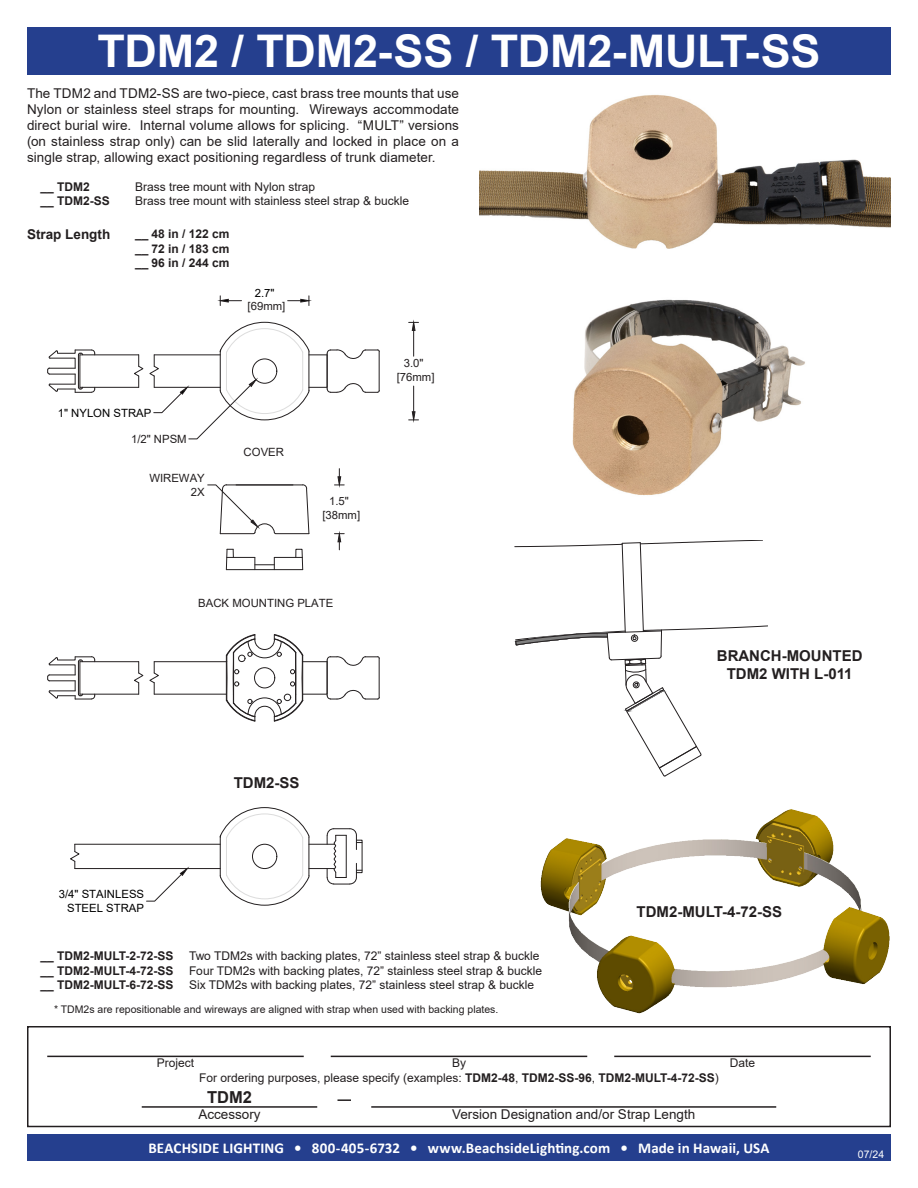
<style>
.page{position:relative;width:918px;height:1188px;background:#fff}
.page>*{position:absolute;margin:0;border:0;box-sizing:border-box;transform-origin:0 0}
.t1{font:700 45px "Arial";letter-spacing:-.005em;color:#fff}
.t2{font:700 16.5px "Arial";color:#231f20}
.t3{font:700 15px "Calibri";letter-spacing:.005em;color:#fff}
.t4{font:700 15px/18px "Arial";color:#231f20;text-align:center}
.t5{font:13.5px/16.2px "Arial";color:#231f20;text-align:justify}
.t6{font:700 13.5px "Arial";color:#231f20}
.t7{font:12px "Arial";color:#231f20}
.t8{font:700 12px "Arial";color:#231f20}
.t9{font:11.4px/13.5px "Arial";color:#231f20;text-align:center}
.t10{font:11.4px/13.6px "Arial";color:#000;text-align:right}
.t11{font:10.5px "Arial";color:#231f20}
.t12{font:10.5px "Arial";color:#fff}
.s1{color:#000}
.s2{font-weight:700}
</style>
<div class="page">
<div style="left:27px;top:1134px;width:864px;height:27px;background:#253f8e"></div>
<div style="left:27px;top:27px;width:864px;height:47px;background:#253f8e"></div>
<div style="left:27px;top:1026px;width:864px;height:101px;border:2px solid #231f20"></div>
<hr style="left:47px;top:1056px;width:257px;height:1px;background:#231f20">
<hr style="left:331px;top:1056px;width:256px;height:1px;background:#231f20">
<hr style="left:614px;top:1056px;width:257px;height:1px;background:#231f20">
<hr style="left:142px;top:1106px;width:175px;height:2px;background:#231f20">
<svg style="left:338px;top:1099px;width:13px;height:2px"></svg>
<hr style="left:371px;top:1106px;width:405px;height:2px;background:#231f20">
<img style="left:479px;top:95px;width:412px;height:154px">
<svg style="left:220px;top:296px;width:22px;height:10px"></svg>
<svg style="left:288px;top:296px;width:22px;height:10px"></svg>
<svg style="left:409px;top:322px;width:10px;height:34px"></svg>
<svg style="left:409px;top:386px;width:10px;height:35px"></svg>
<hr style="left:276px;top:533px;width:33px;height:1px;background:#231f20">
<hr style="left:226px;top:485px;width:77px;height:1px;background:#231f20">
<svg style="left:302px;top:484px;width:8px;height:50px"></svg>
<svg style="left:207px;top:484px;width:69px;height:50px"></svg>
<svg style="left:334px;top:469px;width:10px;height:17px"></svg>
<svg style="left:334px;top:533px;width:10px;height:17px"></svg>
<svg style="left:226px;top:549px;width:77px;height:21px"></svg>
<hr style="left:75px;top:844px;width:145px;height:1px;background:#231f20">
<hr style="left:75px;top:868px;width:145px;height:1px;background:#231f20">
<svg style="left:70px;top:844px;width:10px;height:25px"></svg>
<hr style="left:154px;top:661px;width:72px;height:1px;background:#231f20">
<hr style="left:154px;top:694px;width:72px;height:1px;background:#231f20">
<svg style="left:146px;top:868px;width:42px;height:34px"></svg>
<svg style="left:220px;top:807px;width:142px;height:99px"></svg>
<hr style="left:80px;top:661px;width:59px;height:1px;background:#231f20">
<hr style="left:80px;top:694px;width:59px;height:1px;background:#231f20">
<svg style="left:133px;top:662px;width:27px;height:32px"></svg>
<svg style="left:47px;top:656px;width:48px;height:44px"></svg>
<hr style="left:80px;top:662px;width:1px;height:32px;background:#231f20">
<hr style="left:80px;top:355px;width:59px;height:1px;background:#231f20">
<hr style="left:80px;top:387px;width:59px;height:1px;background:#231f20">
<svg style="left:133px;top:322px;width:247px;height:117px"></svg>
<svg style="left:47px;top:349px;width:48px;height:44px"></svg>
<hr style="left:80px;top:355px;width:1px;height:32px;background:#231f20">
<svg style="left:226px;top:634px;width:154px;height:88px"></svg>
<img style="left:572px;top:299px;width:233px;height:196px">
<svg style="left:515px;top:540px;width:253px;height:236px"></svg>
<img style="left:540px;top:809px;width:350px;height:205px">
<p class="t1" style="left:98px;top:19px;width:725px">TDM2 / TDM2-SS / TDM2-MULT-SS</p>
<p class="t5" style="left:27px;top:85px;width:434px">The TDM2 and TDM2-SS are two-piece, cast brass tree mounts that use Nylon or stainless steel straps for mounting. Wireways accommodate direct burial wire. Internal volume allows for splicing. “MULT” versions (on stainless strap only) can be slid laterally and locked in place on a single strap, allowing exact positioning regardless of trunk diameter.</p>
<p class="t8" style="left:40px;top:178px;width:51px">__ TDM2</p>
<p class="t8" style="left:40px;top:193px;width:71px">__ TDM2-SS</p>
<p class="t7" style="left:135px;top:179px;width:182px">Brass tree mount with Nylon strap</p>
<p class="t7" style="left:135px;top:193px;width:276px">Brass tree mount with stainless steel strap &amp; buckle</p>
<p class="t6" style="left:27px;top:225px;width:85px">Strap Length</p>
<p class="t8" style="left:135px;top:226px;width:96px">__ 48 in / 122 cm</p>
<p class="t8" style="left:135px;top:240px;width:96px">__ 72 in / 183 cm</p>
<p class="t8" style="left:135px;top:254px;width:96px">__ 96 in / 244 cm</p>
<p class="t9" style="left:248px;top:286px;width:39px"><span class="s1">2.7" </span>[69mm]</p>
<p class="t10" style="left:58px;top:406px;width:95px">1" NYLON STRAP</p>
<p class="t9" style="left:131px;top:432px;width:57px">1/2" NPSM</p>
<p class="t9" style="left:149px;top:471px;width:57px;text-align:right">WIREWAY<br>2X</p>
<p class="t9" style="left:244px;top:445px;width:42px">COVER</p>
<p class="t9" style="left:322px;top:495px;width:39px">1.5" [38mm]</p>
<p class="t9" style="left:198px;top:596px;width:136px">BACK MOUNTING PLATE</p>
<p class="t9" style="left:397px;top:356px;width:39px">3.0" [76mm]</p>
<p class="t10" style="left:59px;top:887px;width:87px">3/4" STAINLESS<br>STEEL STRAP</p>
<p class="t4" style="left:234px;top:774px;width:67px">TDM2-SS</p>
<p class="t8" style="left:40px;top:948px;width:135px">__ TDM2-MULT-2-72-SS</p>
<p class="t8" style="left:40px;top:962px;width:135px">__ TDM2-MULT-4-72-SS</p>
<p class="t8" style="left:40px;top:977px;width:135px">__ TDM2-MULT-6-72-SS</p>
<p class="t7" style="left:189px;top:948px;width:352px">Two TDM2s with backing plates, 72” stainless steel strap &amp; buckle</p>
<p class="t7" style="left:189px;top:962px;width:355px">Four TDM2s with backing plates, 72” stainless steel strap &amp; buckle</p>
<p class="t7" style="left:189px;top:977px;width:347px">Six TDM2s with backing plates, 72” stainless steel strap &amp; buckle</p>
<p class="t11" style="left:54px;top:1002px;width:446px">* TDM2s are repositionable and wireways are aligned with strap when used with backing plates.</p>
<p class="t4" style="left:717px;top:647px;width:147px">BRANCH-MOUNTED<br>TDM2 WITH L-011</p>
<p class="t4" style="left:637px;top:903px;width:147px">TDM2-MULT-4-72-SS</p>
<p class="t7" style="left:157px;top:1055px;width:39px">Project</p>
<p class="t7" style="left:452px;top:1055px;width:16px">By</p>
<p class="t7" style="left:730px;top:1055px;width:27px">Date</p>
<p class="t5" style="left:198px;top:1106px;width:64px">Accessory</p>
<p class="t7" style="left:199px;top:1070px;width:521px">For ordering purposes, please specify (examples: <span class="s2">TDM2-48</span>, <span class="s2">TDM2-SS-96</span>, <span class="s2">TDM2-MULT-4-72-SS</span>)</p>
<p class="t2" style="left:207px;top:1085px;width:46px">TDM2</p>
<p class="t5" style="left:452px;top:1106px;width:245px">Version Designation and/or Strap Length</p>
<p class="t3" style="left:148px;top:1138px;width:623px">BEACHSIDE LIGHTING • 800-405-6732 • www.BeachsideLighting.com • Made in Hawaii, USA</p>
<p class="t12" style="left:858px;top:1147px;width:28px">07/24</p>
</div>
